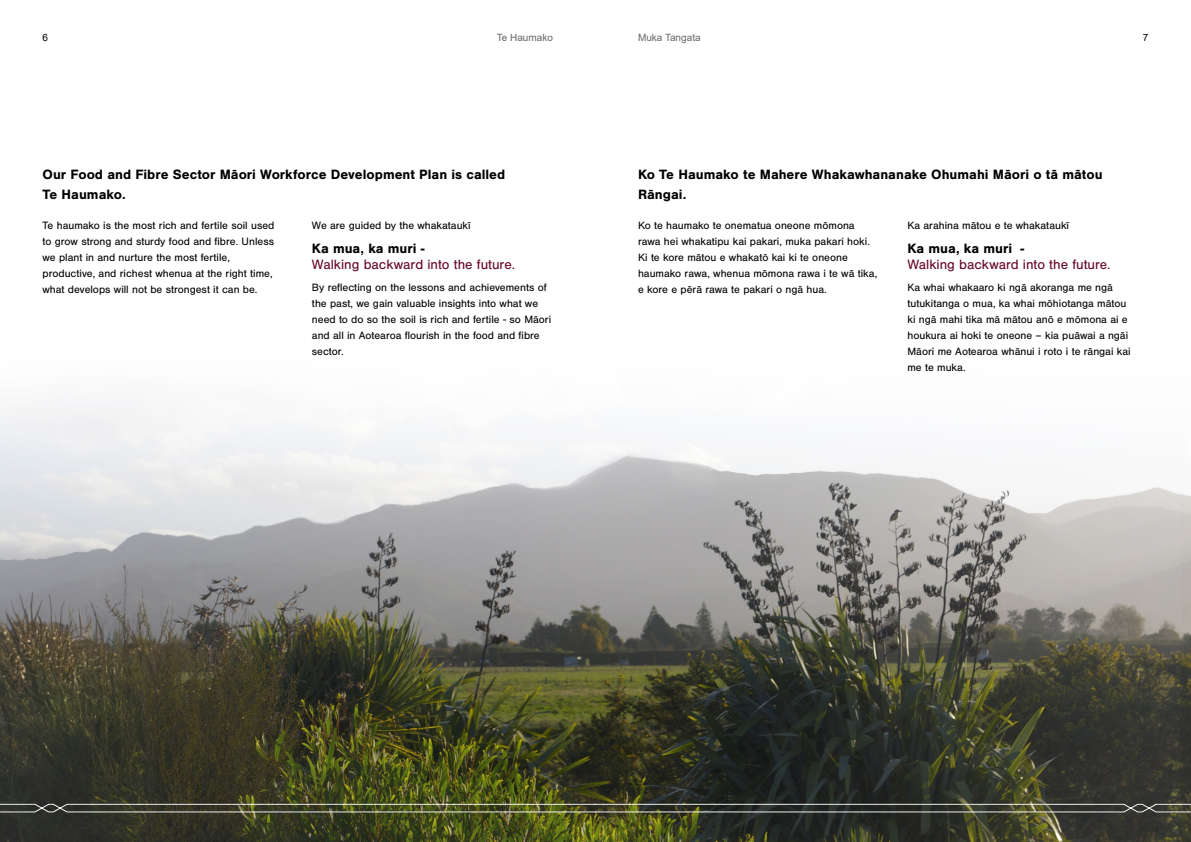
<style>
.page{position:relative;width:1191px;height:842px;background:#fff}
.page>*{position:absolute;margin:0;border:0;box-sizing:border-box;transform-origin:0 0}
.t1{font:700 14px/20px "Nimbus San";color:#000}
.t2{font:14px "Nimbus San";color:#650726}
.t3{font:11px/16px "Nimbus San";color:#000}
.t4{font:10px "Arial";color:#656669}
.t5{font:10px "Arial";color:#000}
</style>
<div class="page">
<img style="left:0;top:403px;width:1191px;height:439px">
<svg style="left:0;top:804px;width:1191px;height:8px;background:#575a47"></svg>
<p class="t5" style="left:43px;top:31px;width:7px">6</p>
<p class="t4" style="left:497px;top:31px;width:58px">Te Haumako</p>
<p class="t4" style="left:638px;top:31px;width:64px">Muka Tangata</p>
<p class="t5" style="left:1142px;top:31px;width:7px">7</p>
<p class="t1" style="left:43px;top:165px;width:464px">Our Food and Fibre Sector Māori Workforce Development Plan is called<br>Te Haumako.</p>
<p class="t3" style="left:43px;top:217px;width:233px">Te haumako is the most rich and fertile soil used to grow strong and sturdy food and fibre. Unless we plant in and nurture the most fertile, productive, and richest whenua at the right time, what develops will not be strongest it can be.</p>
<p class="t3" style="left:312px;top:217px;width:160px">We are guided by the whakataukī</p>
<p class="t1" style="left:312px;top:238px;width:114px">Ka mua, ka muri -</p>
<p class="t2" style="left:312px;top:256px;width:205px">Walking backward into the future.</p>
<p class="t3" style="left:312px;top:279px;width:241px">By reflecting on the lessons and achievements of the past, we gain valuable insights into what we need to do so the soil is rich and fertile - so Māori and all in Aotearoa flourish in the food and fibre sector.</p>
<p class="t1" style="left:638px;top:165px;width:466px">Ko Te Haumako te Mahere Whakawhananake Ohumahi Māori o tā mātou<br>Rāngai.</p>
<p class="t3" style="left:638px;top:217px;width:241px">Ko te haumako te onematua oneone mōmona rawa hei whakatipu kai pakari, muka pakari hoki.<br>Ki te kore mātou e whakatō kai ki te oneone haumako rawa, whenua mōmona rawa i te wā tika, e kore e pērā rawa te pakari o ngā hua.</p>
<p class="t3" style="left:907px;top:217px;width:163px">Ka arahina mātou e te whakataukī</p>
<p class="t1" style="left:907px;top:238px;width:118px">Ka mua, ka muri -</p>
<p class="t2" style="left:907px;top:256px;width:205px">Walking backward into the future.</p>
<p class="t3" style="left:907px;top:279px;width:225px">Ka whai whakaaro ki ngā akoranga me ngā tutukitanga o mua, ka whai mōhiotanga mātou ki ngā mahi tika mā mātou anō e mōmona ai e houkura ai hoki te oneone – kia puāwai a ngāi Māori me Aotearoa whānui i roto i te rāngai kai me te muka.</p>
</div>
